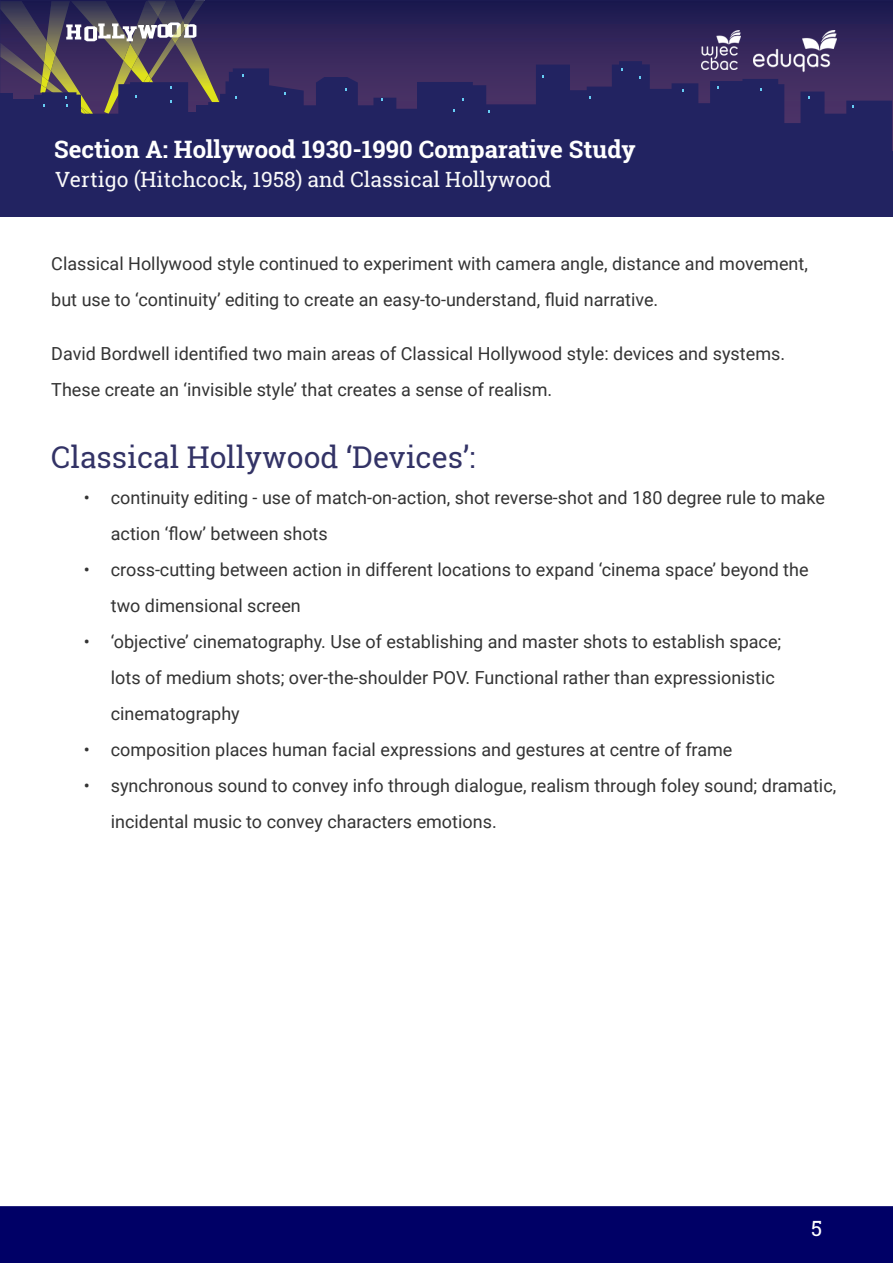
<style>
.page{position:relative;width:893px;height:1263px;background:#fff}
.page>*{position:absolute;margin:0;border:0;box-sizing:border-box;transform-origin:0 0}
.t1{font:30px "Roboto Slab";color:#336}
.t2{font:700 24px "Roboto Slab";color:#fff}
.t3{font:21px "Roboto Slab";color:#f9f9f9}
.t4{font:21px "Roboto Slab";color:#fff}
.Paragraph_text{font:18px/36px "Roboto";color:#333}
</style>
<div class="page">
<svg style="left:0;top:0;width:893px;height:152px;background:#2a2055"></svg>
<img style="left:93px;top:1px;width:28px;height:60px">
<img style="left:205px;top:0;width:15px;height:61px">
<img style="left:0;top:1px;width:93px;height:42px">
<img style="left:44px;top:41px;width:11px;height:2px">
<img style="left:121px;top:0;width:84px;height:61px">
<img style="left:172px;top:20px;width:13px;height:24px">
<img style="left:0;top:43px;width:97px;height:18px">
<svg style="left:66px;top:22px;width:130px;height:19px"></svg>
<svg style="left:0;top:61px;width:892px;height:91px;background:#302b60"></svg>
<div style="left:0;top:152px;width:893px;height:65px;background:#222361"></div>
<div style="left:0;top:94px;width:13px;height:36px;background:#222361"></div>
<div style="left:13px;top:100px;width:27px;height:26px;background:#222361"></div>
<div style="left:183px;top:113px;width:27px;height:16px;background:#222361"></div>
<div style="left:196px;top:105px;width:28px;height:16px;background:#222361"></div>
<div style="left:0;top:1206px;width:893px;height:57px;background:#006"></div>
<img style="left:702px;top:30px;width:38px;height:39px">
<img style="left:753px;top:30px;width:83px;height:43px">
<h2 class="t2" style="left:54px;top:133px;width:583px">Section A: Hollywood 1930-1990 Comparative Study</h2>
<p class="t3" style="left:55px;top:165px;width:498px">Vertigo (Hitchcock, 1958) and Classical Hollywood</p>
<p class="Paragraph_text" style="left:51px;top:245px;width:758px">Classical Hollywood style continued to experiment with camera angle, distance and movement, but use to ‘continuity’ editing to create an easy-to-understand, fluid narrative.</p>
<p class="Paragraph_text" style="left:51px;top:335px;width:735px">David Bordwell identified two main areas of Classical Hollywood style: devices and systems.<br>These create an ‘invisible style’ that creates a sense of realism.</p>
<p class="t1" style="left:51px;top:437px;width:426px">Classical Hollywood ‘Devices’:</p>
<p class="Paragraph_text" style="left:111px;top:479px;width:716px;text-indent:-27px">• continuity editing - use of match-on-action, shot reverse-shot and 180 degree rule to make action ‘flow’ between shots</p>
<p class="Paragraph_text" style="left:111px;top:551px;width:699px;text-indent:-27px">• cross-cutting between action in different locations to expand ‘cinema space’ beyond the two dimensional screen</p>
<p class="Paragraph_text" style="left:111px;top:623px;width:672px;text-indent:-27px">• ‘objective’ cinematography. Use of establishing and master shots to establish space; lots of medium shots; over-the-shoulder POV. Functional rather than expressionistic cinematography</p>
<p class="Paragraph_text" style="left:84px;top:731px;width:650px">• composition places human facial expressions and gestures at centre of frame</p>
<p class="Paragraph_text" style="left:111px;top:767px;width:727px;text-indent:-27px">• synchronous sound to convey info through dialogue, realism through foley sound; dramatic, incidental music to convey characters emotions.</p>
<p class="t4" style="left:811px;top:1214px;width:13px">5</p>
</div>
